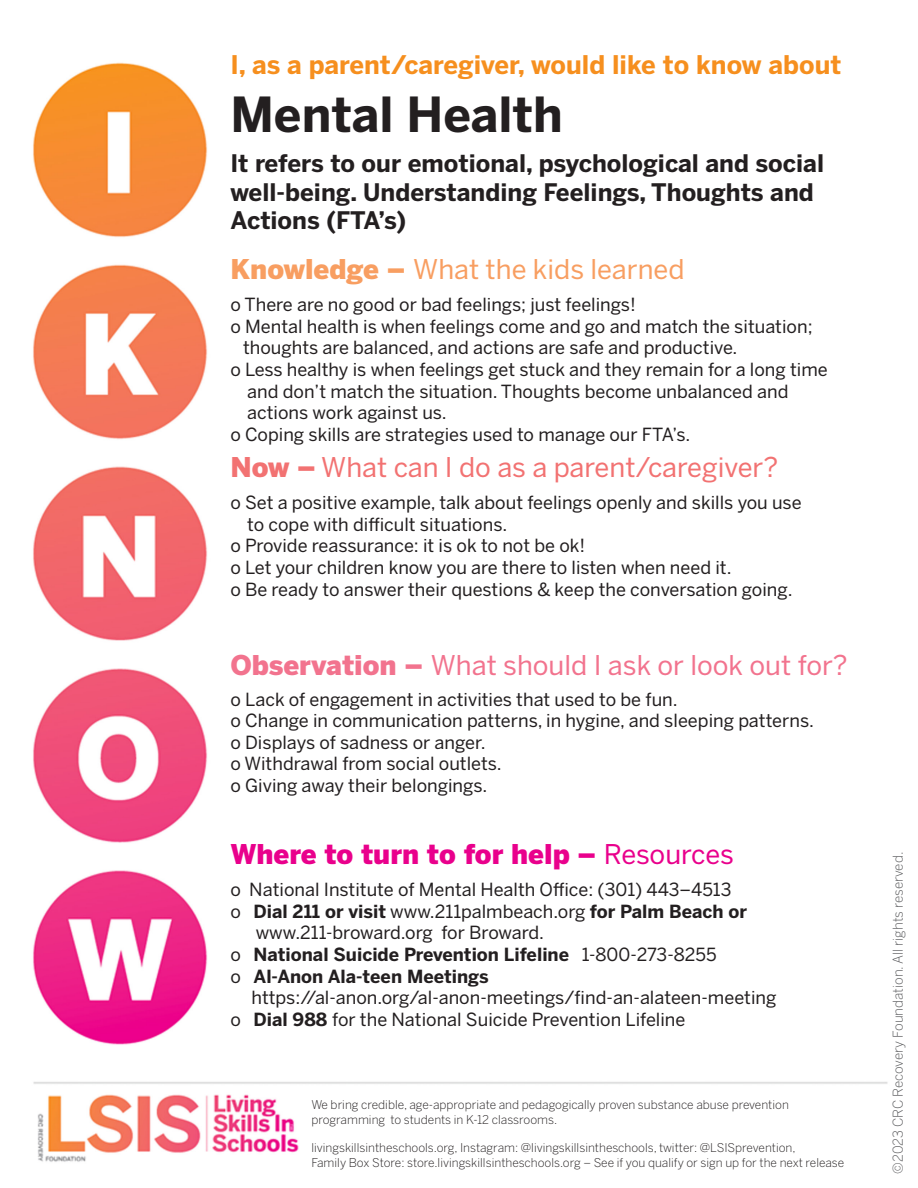
<style>
.page{position:relative;width:918px;height:1188px;background:#fff}
.page>*{position:absolute;margin:0;border:0;box-sizing:border-box;transform-origin:0 0}
.t1{font:700 48px "Benton Sans";color:#231f20}
.t2{font:27px "Benton Sans";color:#f2738e}
.t3{font:27px "Benton Sans";color:#f27272}
.t4{font:900 27px "Benton Sans";color:#e9008c}
.t5{font:27px "Benton Sans";color:#f89e61}
.t6{font:700 25.5px "Benton Sans";color:#f68f1e}
.t7{font:700 24px/28.8px "Benton Sans";color:#231f20}
.t8{font:18px/21.6px "Benton Sans";color:#231f20}
.t9{font:700 18px "Benton Sans";color:#231f20}
.t10{font:300 13.5px "Benton Sans";color:#57585a}
.t11{font:300 12px "Benton Sans";color:#231f20}
.s1{font-weight:900}
.s2{font-weight:400}
.s3{font-weight:700}
</style>
<div class="page">
<img style="left:33px;top:62px;width:855px;height:1100px">
<p class="t6" style="left:230px;top:49px;width:612px">I, as a parent/caregiver, would like to know about</p>
<p class="t1" style="left:230px;top:84px;width:334px">Mental Health</p>
<p class="t7" style="left:230px;top:149px;width:595px">It refers to our emotional, psychological and social well-being. Understanding Feelings, Thoughts and</p>
<p class="t7" style="left:230px;top:207px;width:177px">Actions (FTA’s)</p>
<p class="t5" style="left:230px;top:253px;width:456px"><span class="s1">Knowledge –</span> What the kids learned</p>
<p class="t8" style="left:230px;top:294px;width:407px">o There are no good or bad feelings; just feelings!</p>
<p class="t8" style="left:243px;top:316px;width:571px;text-indent:-13px">o Mental health is when feelings come and go and match the situation; thoughts are balanced, and actions are safe and productive.</p>
<p class="t8" style="left:230px;top:359px;width:599px">o Less healthy is when feelings get stuck and they remain for a long time</p>
<p class="t8" style="left:247px;top:380px;width:543px">and don’t match the situation. Thoughts become unbalanced and</p>
<p class="t8" style="left:247px;top:402px;width:201px">actions work against us.</p>
<p class="t8" style="left:230px;top:424px;width:461px">o Coping skills are strategies used to manage our FTA’s.</p>
<p class="t3" style="left:230px;top:451px;width:549px"><span class="s1">Now –</span> What can I do as a parent/caregiver?</p>
<p class="t8" style="left:230px;top:492px;width:573px">o Set a positive example, talk about feelings openly and skills you use</p>
<p class="t8" style="left:247px;top:514px;width:262px">to cope with difficult situations.</p>
<p class="t8" style="left:230px;top:535px;width:356px">o Provide reassurance: it is ok to not be ok!</p>
<p class="t8" style="left:230px;top:557px;width:503px">o Let your children know you are there to listen when need it.</p>
<p class="t8" style="left:230px;top:578px;width:564px">o Be ready to answer their questions &amp; keep the conversation going.</p>
<p class="t2" style="left:230px;top:649px;width:619px"><span class="s1">Observation –</span> What should I ask or look out for?</p>
<p class="t8" style="left:230px;top:688px;width:449px">o Lack of engagement in activities that used to be fun.</p>
<p class="t8" style="left:230px;top:710px;width:585px">o Change in communication patterns, in hygine, and sleeping patterns.</p>
<p class="t8" style="left:230px;top:732px;width:257px">o Displays of sadness or anger.</p>
<p class="t8" style="left:230px;top:753px;width:273px">o Withdrawal from social outlets.</p>
<p class="t8" style="left:230px;top:775px;width:258px">o Giving away their belongings.</p>
<p class="t4" style="left:230px;top:836px;width:505px">Where to turn to for help – <span class="s2">Resources</span></p>
<p class="t8" style="left:230px;top:879px;width:503px">o National Institute of Mental Health Office: (301) 443–4513</p>
<p class="t9" style="left:230px;top:900px;width:518px"><span class="s2">o</span> Dial 211 or visit <span class="s2">www.211palmbeach.org</span> for Palm Beach or</p>
<p class="t8" style="left:256px;top:922px;width:290px">www.211-broward.org for Broward.</p>
<p class="t9" style="left:230px;top:943px;width:488px"><span class="s2">o</span> National Suicide Prevention Lifeline <span class="s2">1-800-273-8255</span></p>
<p class="t9" style="left:230px;top:965px;width:260px"><span class="s2">o</span> Al-Anon Ala-teen Meetings</p>
<p class="t8" style="left:251px;top:987px;width:527px">https://al-anon.org/al-anon-meetings/find-an-alateen-meeting</p>
<p class="t8" style="left:230px;top:1009px;width:457px">o <span class="s3">Dial 988</span> for the National Suicide Prevention Lifeline</p>
<p class="t11" style="left:311px;top:1098px;width:479px">We bring credible, age-appropriate and pedagogically proven substance abuse prevention</p>
<p class="t11" style="left:311px;top:1112px;width:247px">programming to students in K-12 classrooms.</p>
<p class="t11" style="left:311px;top:1141px;width:486px">livingskillsintheschools.org, Instagram: @livingskillsintheschools, twitter: @LSISprevention,</p>
<p class="t11" style="left:311px;top:1155px;width:534px">Family Box Store: store.livingskillsintheschools.org – See if you qualify or sign up for the next release</p>
<p class="t10" style="left:890px;top:1174px;width:323px;rotate:-90deg">©2023 CRC Recovery Foundation. All rights reserved.</p>
</div>
